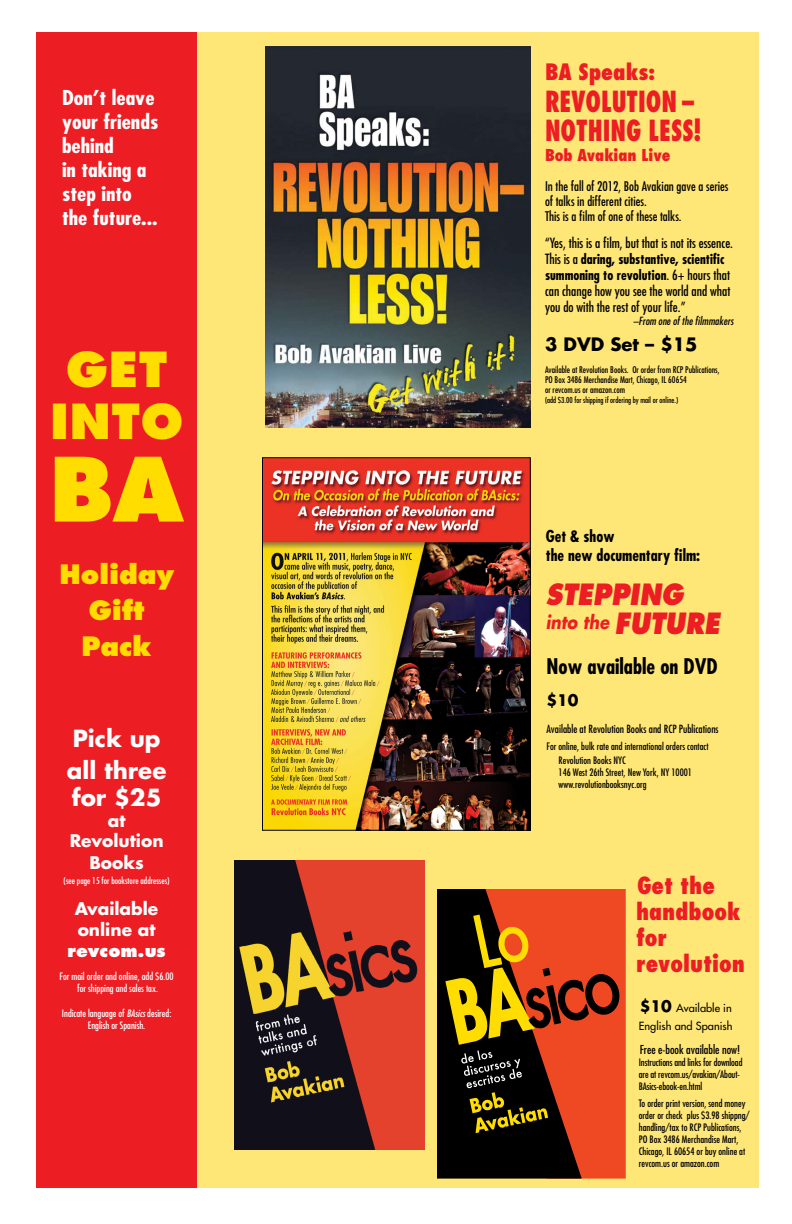
<style>
.page{position:relative;width:792px;height:1224px;background:#fff}
.page>*{position:absolute;margin:0;border:0;box-sizing:border-box;transform-origin:0 0}
.t1{font:800 86px "Futura Std";color:#fd0}
.t2{font:800 47px/52px "Futura Std";letter-spacing:.02em;color:#fd0;text-align:center}
.t3{font:italic 800 28.5px "Futura Std";color:#ed1d24;scale:.88 1}
.t4{font:800 condensed 28.3px/29px "Futura Std";color:#ed1d24;scale:.85 1}
.t5{font:800 26px/36px "Futura Std";color:#fd0;text-align:center}
.t6{font:800 condensed 23px/26px "Futura Std";color:#ed1d24}
.t7{font:700 23px/31.6px "Futura Std";color:#fff}
.t8{font:800 condensed 22px "Futura Std";color:#ed1d24}
.t9{font:700 condensed 21px "Futura Std";color:#000}
.t10{font:700 condensed 20px/24px "Futura Std";color:#fff;scale:1.11 1}
.t11{font:italic 700 18.2px "Futura Std";color:#ed1d24;scale:.88 1}
.t12{font:700 18px "Futura Std";color:#000}
.t13{font:700 17px/21px "Futura Std";color:#fff;text-align:center}
.t14{font:800 17px "Futura Std";color:#fff}
.t15{font:700 condensed 16px/19.2px "Futura Std";color:#000}
.t16{font:800 condensed 16px "Futura Std";color:#ed1d24}
.t17{font:700 15.6px "Futura Std";color:#000}
.t18{font:condensed 13.7px/16px "Futura Std";color:#000}
.t19{font:condensed 13px/15px "Futura Std";color:#000}
.t20{font:condensed 12px "Futura Std";color:#000}
.t21{font:condensed 11px "Futura Std";color:#000}
.t22{font:500 11px/18px "Futura Std";color:#000}
.t23{font:italic condensed 11px "Futura Std";color:#000}
.t24{font:condensed 10px/12px "Futura Std";color:#000}
.t25{font:condensed 10px/12px "Futura Std";color:#fff;text-align:center}
.t26{font:condensed 9px/10px "Futura Std";color:#000}
.t27{font:condensed 9px "Futura Std";color:#fff}
.t28{font:condensed 8px "Futura Std";color:#000}
.s1{font-style:italic}
.s2{font-weight:700}
.s3{font-weight:800;font-size:28.5px}
.s4{font-weight:700;font-size:15.6px}
</style>
<div class="page">
<div style="left:37px;top:33px;width:722px;height:1155px;background:#ffe777"></div>
<div style="left:36px;top:32px;width:161px;height:1156px;background:#ed1d24"></div>
<svg style="left:582px;top:889px;width:44px;height:290px;background:#ef4c24"></svg>
<svg style="left:437px;top:889px;width:145px;height:290px;background:#371108"></svg>
<svg style="left:444px;top:914px;width:176px;height:219px;background:#8d3f12"></svg>
<img style="left:266px;top:46px;width:264px;height:381px">
<img style="left:264px;top:459px;width:265px;height:370px">
<div style="left:262px;top:457px;width:269px;height:374px;border:1px solid #000"></div>
<img style="left:234px;top:860px;width:191px;height:290px">
<h3 class="t10" style="left:62px;top:86px;width:88px">Don’t leave your friends behind<br>in taking a step into the future...</h3>
<h2 class="t2" style="left:50px;top:343px;width:135px">GET<br>INTO</h2>
<h1 class="t1" style="left:50px;top:435px;width:136px">BA</h1>
<h3 class="t5" style="left:60px;top:556px;width:116px">Holiday<br>Gift<br>Pack</h3>
<h3 class="t7" style="left:67px;top:722px;width:101px">Pick up all three</h3>
<h3 class="t7" style="left:72px;top:782px;width:91px">for $25</h3>
<h3 class="t13" style="left:70px;top:810px;width:95px">at<br>Revolution<br>Books</h3>
<p class="t27" style="left:64px;top:875px;width:108px">(see page 15 for bookstore addresses)</p>
<h3 class="t13" style="left:75px;top:897px;width:85px;line-height:21.4px;text-align:left">Available online at</h3>
<h3 class="t14" style="left:68px;top:939px;width:99px">revcom.us</h3>
<p class="t25" style="left:60px;top:971px;width:116px">For mail order and online, add $6.00 for shipping and sales tax.</p>
<p class="t25" style="left:62px;top:1008px;width:111px">Indicate language of <span class="s1">BAsics</span> desired:<br>English or Spanish.</p>
<h3 class="t8" style="left:545px;top:58px;width:112px">BA Speaks:</h3>
<h3 class="t4" style="left:545px;top:86px;width:185px">REVOLUTION –<br>NOTHING LESS!</h3>
<h3 class="t16" style="left:545px;top:145px;width:127px">Bob Avakian Live</h3>
<h3 class="t19" style="left:545px;top:178px;width:185px">In the fall of 2012, Bob Avakian gave a series of talks in different cities.<br>This is a film of one of these talks.</h3>
<h3 class="t18" style="left:545px;top:234px;width:190px">“Yes, this is a film, but that is not its essence.<br>This is a <span class="s2">daring, substantive, scientific summoning to revolution</span>. 6+ hours that can change how you see the world and what you do with the rest of your life.”</h3>
<p class="t23" style="left:633px;top:314px;width:102px">–From one of the filmmakers</p>
<h3 class="t12" style="left:545px;top:332px;width:154px">3 DVD Set – $15</h3>
<p class="t26" style="left:545px;top:364px;width:176px">Available at Revolution Books. Or order from RCP Publications,<br>PO Box 3486 Merchandise Mart, Chicago, IL 60654<br>or revcom.us or amazon.com</p>
<p class="t28" style="left:545px;top:395px;width:135px">(add $3.00 for shipping if ordering by mail or online.)</p>
<h3 class="t15" style="left:546px;top:527px;width:156px">Get &amp; show<br>the new documentary film:</h3>
<h3 class="t3" style="left:546px;top:576px;width:158px">STEPPING</h3>
<h3 class="t11" style="left:546px;top:610px;width:199px">into the <span class="s3">FUTURE</span></h3>
<h3 class="t9" style="left:547px;top:653px;width:173px">Now available on DVD</h3>
<h3 class="t17" style="left:547px;top:690px;width:34px">$10</h3>
<p class="t21" style="left:547px;top:722px;width:174px">Available at Revolution Books and RCP Publications</p>
<p class="t24" style="left:559px;top:739px;width:152px;line-height:14px;text-indent:-12px">For online, bulk rate and international orders contact<br>Revolution Books NYC</p>
<p class="t24" style="left:559px;top:766px;width:135px">146 West 26th Street, New York, NY 10001 www.revolutionbooksnyc.org</p>
<h3 class="t6" style="left:636px;top:872px;width:111px">Get the handbook for revolution</h3>
<p class="t22" style="left:639px;top:999px;width:95px"><span class="s4">$10</span> Available in<br>English and Spanish</p>
<p class="t20" style="left:640px;top:1042px;width:102px">Free e-book available now!</p>
<p class="t24" style="left:639px;top:1056px;width:105px">Instructions and links for download are at revcom.us/avakian/About-<br>BAsics-ebook-en.html</p>
<p class="t24" style="left:639px;top:1097px;width:112px">To order print version, send money order or check plus $3.98 shippng/ handling/tax to RCP Publications,<br>PO Box 3486 Merchandise Mart,<br>Chicago, IL 60654 or buy online at revcom.us or amazon.com</p>
</div>
